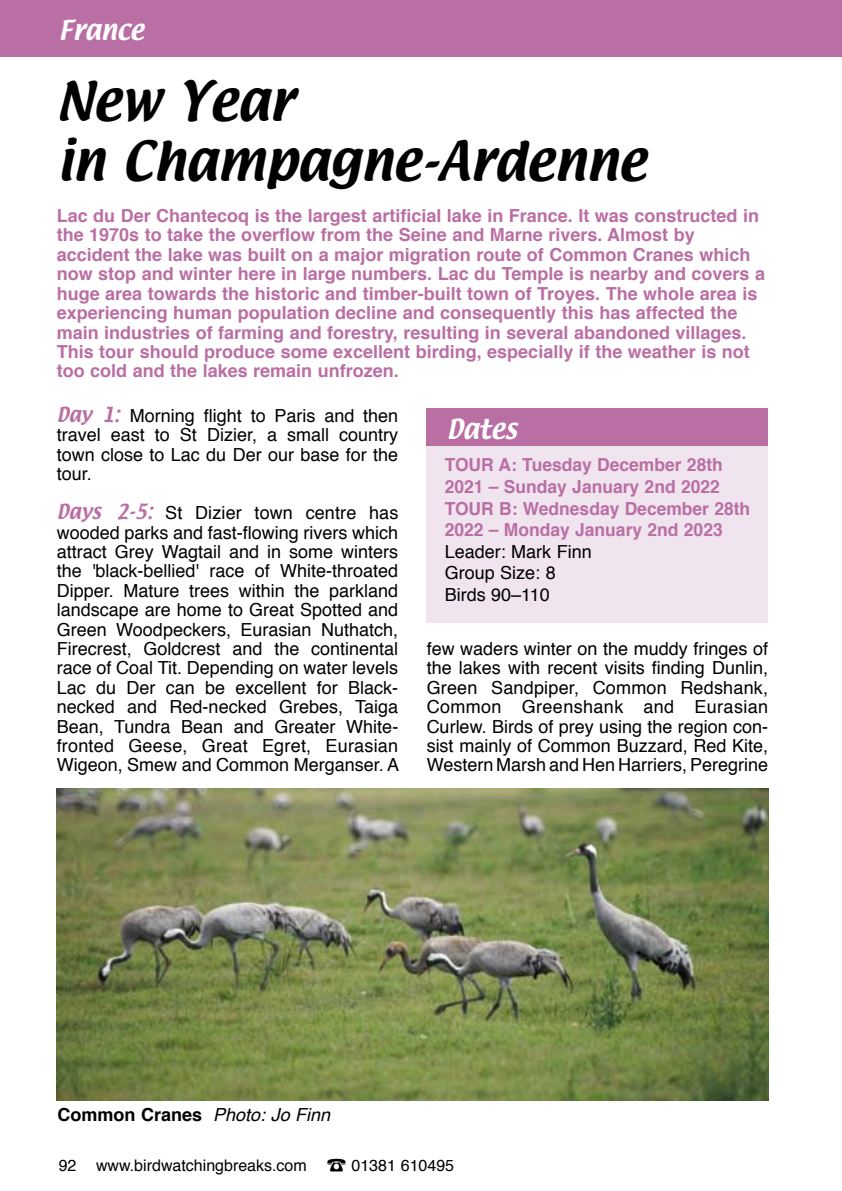
<style>
.page{position:relative;width:842px;height:1191px;background:#fff}
.page>*{position:absolute;margin:0;border:0;box-sizing:border-box;transform-origin:0 0}
.t1{font:48px/60px "Textile";color:#000}
.t2{font:24px "Textile";color:#fff}
.t3{font:18px/19.4px "Helvetica";color:#000;text-align:justify}
.t4{font:700 18px/19.4px "Helvetica";color:#ba6fa4}
.t5{font:700 18px "Helvetica";color:#000}
.t6{font:16px "Helvetica";color:#000}
.s1{font-family:"Textile";color:#ba6fa4}
.s2{font-weight:400;font-style:italic}
</style>
<div class="page">
<div style="left:0;top:0;width:842px;height:57px;background:#ba6fa4"></div>
<div style="left:427px;top:446px;width:341px;height:176px;background:#f0e4ef"></div>
<div style="left:427px;top:408px;width:341px;height:38px;background:#ba6fa4"></div>
<img style="left:57px;top:788px;width:711px;height:312px">
<h2 class="t2" style="left:59px;top:14px;width:87px">France</h2>
<h1 class="t1" style="left:57px;top:73px;width:591px">New Year<br>in Champagne-Ardenne</h1>
<p class="t4" style="left:57px;top:206px;width:710px">Lac du Der Chantecoq is the largest artificial lake in France. It was constructed in the 1970s to take the overflow from the Seine and Marne rivers. Almost by accident the lake was built on a major migration route of Common Cranes which now stop and winter here in large numbers. Lac du Temple is nearby and covers a huge area towards the historic and timber-built town of Troyes. The whole area is experiencing human population decline and consequently this has affected the main industries of farming and forestry, resulting in several abandoned villages.<br>This tour should produce some excellent birding, especially if the weather is not too cold and the lakes remain unfrozen.</p>
<p class="t3" style="left:57px;top:406px;width:343px"><span class="s1">Day 1:</span> Morning flight to Paris and then travel east to St Dizier, a small country town close to Lac du Der our base for the tour.</p>
<p class="t3" style="left:57px;top:503px;width:344px"><span class="s1">Days 2-5:</span> St Dizier town centre has wooded parks and fast-flowing rivers which attract Grey Wagtail and in some winters the 'black-bellied' race of White-throated Dipper. Mature trees within the parkland landscape are home to Great Spotted and Green Woodpeckers, Eurasian Nuthatch, Firecrest, Goldcrest and the continental race of Coal Tit. Depending on water levels Lac du Der can be excellent for Black&shy;necked and Red-necked Grebes, Taiga Bean, Tundra Bean and Greater White&shy;fronted Geese, Great Egret, Eurasian Wigeon, Smew and Common Merganser. A</p>
<h2 class="t2" style="left:447px;top:412px;width:72px">Dates</h2>
<p class="t4" style="left:445px;top:454px;width:307px;line-height:21.6px">TOUR A: Tuesday December 28th<br>2021 – Sunday January 2nd 2022<br>TOUR B: Wednesday December 28th<br>2022 – Monday January 2nd 2023</p>
<p class="t3" style="left:445px;top:541px;width:149px;line-height:21.6px;text-align:left">Leader: Mark Finn<br>Group Size: 8<br>Birds 90–110</p>
<p class="t3" style="left:427px;top:639px;width:343px">few waders winter on the muddy fringes of the lakes with recent visits finding Dunlin, Green Sandpiper, Common Redshank, Common Greenshank and Eurasian Curlew. Birds of prey using the region con&shy;sist mainly of Common Buzzard, Red Kite, Western Marsh and Hen Harriers, Peregrine</p>
<p class="t5" style="left:58px;top:1100px;width:274px">Common Cranes <span class="s2">Photo: Jo Finn</span></p>
<p class="t6" style="left:59px;top:1152px;width:397px">92 www.birdwatchingbreaks.com ☎ 01381 610495</p>
</div>
